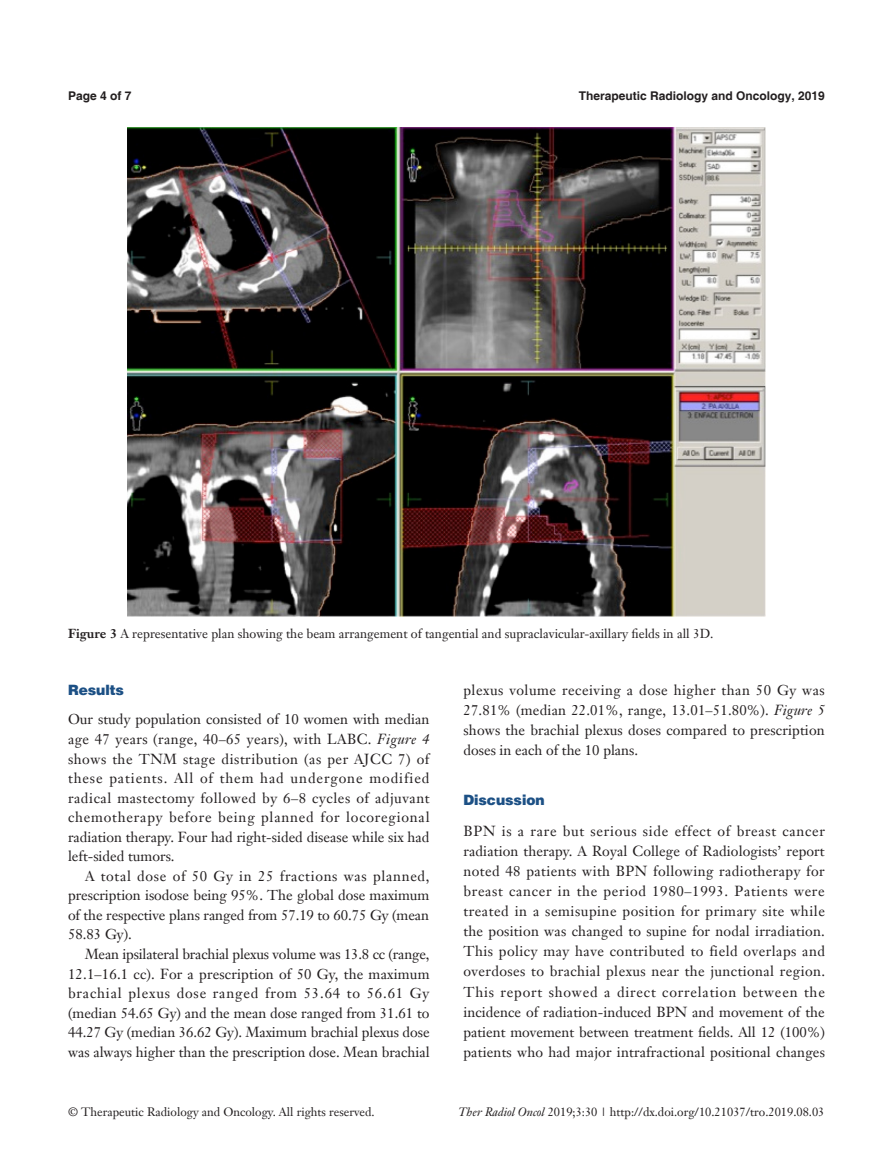
<style>
.page{position:relative;width:893px;height:1170px;background:#fff}
.page>*{position:absolute;margin:0;border:0;box-sizing:border-box;transform-origin:0 0}
.t1{font:14.25px/19.5px "Janson Text LT";color:#231f20;text-align:justify}
.一级标题-6_5{font:900 14.25px "Helvetica";color:#1c5085}
.t2{font:12.75px "Janson Text LT";color:#231f20}
.t3{font:12px "Janson Text LT";color:#231f20}
.t4{font:700 12px "Helvetica";color:#231f20}
.s1{font-weight:700}
.s2{font-style:italic}
</style>
<div class="page">
<img style="left:127px;top:128px;width:638px;height:488px">
<p class="t4" style="left:68px;top:88px;width:65px">Page 4 of 7</p>
<p class="t4" style="left:579px;top:88px;width:248px">Therapeutic Radiology and Oncology, 2019</p>
<p class="t2" style="left:68px;top:626px;width:647px"><span class="s1">Figure 3</span> A representative plan showing the beam arrangement of tangential and supraclavicular-axillary fields in all 3D.</p>
<p class="一级标题-6_5" style="left:68px;top:680px;width:58px">Results</p>
<p class="t1" style="left:68px;top:709px;width:363px">Our study population consisted of 10 women with median age 47 years (range, 40–65 years), with LABC. <span class="s2">Figure 4 </span>shows the TNM stage distribution (as per AJCC 7) of these patients. All of them had undergone modified radical mastectomy followed by 6–8 cycles of adjuvant chemotherapy before being planned for locoregional radiation therapy. Four had right-sided disease while six had left-sided tumors.</p>
<p class="t1" style="left:68px;top:865px;width:363px;text-indent:17px">A total dose of 50 Gy in 25 fractions was planned, prescription isodose being 95%. The global dose maximum of the respective plans ranged from 57.19 to 60.75 Gy (mean 58.83 Gy).</p>
<p class="t1" style="left:68px;top:944px;width:363px;text-indent:17px">Mean ipsilateral brachial plexus volume was 13.8 cc (range, 12.1–16.1 cc). For a prescription of 50 Gy, the maximum brachial plexus dose ranged from 53.64 to 56.61 Gy (median 54.65 Gy) and the mean dose ranged from 31.61 to 44.27 Gy (median 36.62 Gy). Maximum brachial plexus dose was always higher than the prescription dose. Mean brachial</p>
<p class="t1" style="left:463px;top:680px;width:363px;line-height:20.1px">plexus volume receiving a dose higher than 50 Gy was 27.81% (median 22.01%, range, 13.01–51.80%). <span class="s2">Figure 5 </span>shows the brachial plexus doses compared to prescription doses in each of the 10 plans.</p>
<p class="一级标题-6_5" style="left:463px;top:791px;width:83px">Discussion</p>
<p class="t1" style="left:463px;top:820px;width:363px;line-height:20.1px">BPN is a rare but serious side effect of breast cancer radiation therapy. A Royal College of Radiologists’ report noted 48 patients with BPN following radiotherapy for breast cancer in the period 1980–1993. Patients were treated in a semisupine position for primary site while the position was changed to supine for nodal irradiation.<br>This policy may have contributed to field overlaps and overdoses to brachial plexus near the junctional region.<br>This report showed a direct correlation between the incidence of radiation-induced BPN and movement of the patient movement between treatment fields. All 12 (100%) patients who had major intrafractional positional changes</p>
<p class="t3" style="left:68px;top:1104px;width:308px">© Therapeutic Radiology and Oncology. All rights reserved.</p>
<p class="t3" style="left:459px;top:1104px;width:367px"><span class="s2">Ther Radiol Oncol</span> 2019;3:30 | http://dx.doi.org/10.21037/tro.2019.08.03</p>
</div>
